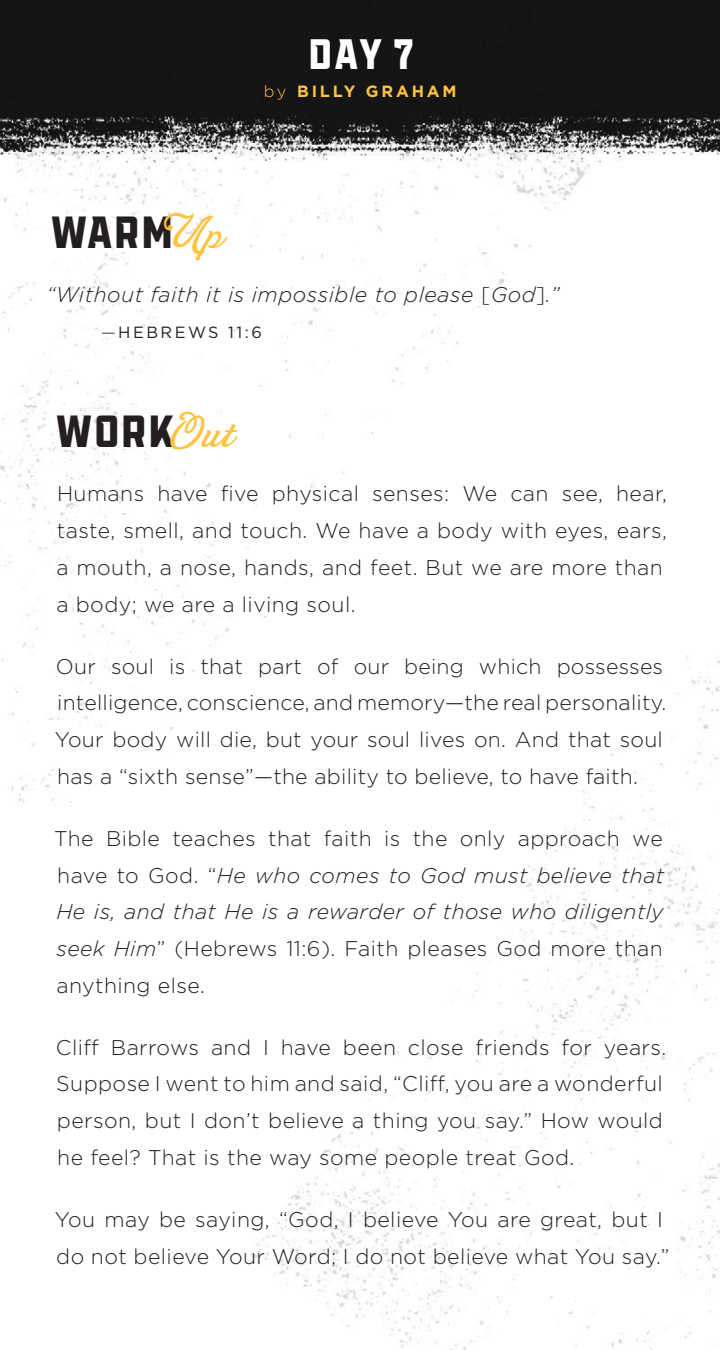
<style>
.page{position:relative;width:720px;height:1350px;background:#fff}
.page>*{position:absolute;margin:0;border:0;box-sizing:border-box;transform-origin:0 0}
.t1{font:45px "Jawbreak Sans Cut";letter-spacing:.05em;color:#231f20}
.t2{font:42.5px "Jawbreak Sans Cut";color:#fff}
.t3{font:300 21.25px/36.8px "Gotham";letter-spacing:.02em;color:#231f20}
.t4{font:italic 300 21.25px "Gotham";letter-spacing:.025em;color:#231f20}
.t5{font:700 16.25px "Gotham";letter-spacing:.175em;color:#fec340}
.t6{font:16.25px "Gotham";letter-spacing:.15em;color:#231f20}
.s1{font-weight:300}
.s2{font-family:"Bambola";color:#fec340}
.s3{font-style:normal}
.s4{font-family:"Jawbreak Sans"}
.s5{font-style:italic}
</style>
<div class="page">
<img style="left:0;top:167px;width:720px;height:1183px">
<img style="left:0;top:0;width:720px;height:167px">
<h2 class="t2" style="left:309px;top:30px;width:107px">DAY 7</h2>
<p class="t5" style="left:264px;top:80px;width:194px"><span class="s1">by</span> BILLY GRAHAM</p>
<h1 class="t1" style="left:51px;top:206px;width:173px">WARM<span class="s2">Up</span></h1>
<p class="t4" style="left:47px;top:281px;width:514px">“Without faith it is impossible to please <span class="s3">[</span>God<span class="s3">]</span>.”</p>
<p class="t6" style="left:101px;top:322px;width:162px"><span class="s1">—</span>HEBREWS 11:6</p>
<h1 class="t1" style="left:56px;top:405px;width:179px">WO<span class="s4">r</span>K<span class="s2">Out</span></h1>
<p class="t3" style="left:56px;top:475px;width:612px">Humans have five physical senses: We can see, hear, taste, smell, and touch. We have a body with eyes, ears, a mouth, a nose, hands, and feet. But we are more than a body; we are a living soul.</p>
<p class="t3" style="left:55px;top:647px;width:613px">Our soul is that part of our being which possesses intelligence, conscience, and memory—the real personality.<br>Your body will die, but your soul lives on. And that soul has a “sixth sense”—the ability to believe, to have faith.</p>
<p class="t3" style="left:54px;top:819px;width:611px;text-align:justify">The Bible teaches that faith is the only approach we have to God. “<span class="s5">He who comes to God must believe that He is, and that He is a rewarder of those who diligently seek Him</span>” (Hebrews 11:6). Faith pleases God more than anything else.</p>
<p class="t3" style="left:56px;top:1028px;width:612px">Cliff Barrows and I have been close friends for years.<br>Suppose I went to him and said, “Cliff, you are a wonderful person, but I don’t believe a thing you say.” How would he feel? That is the way some people treat God.</p>
<p class="t3" style="left:55px;top:1200px;width:616px">You may be saying, “God, I believe You are great, but I do not believe Your Word; I do not believe what You say.”</p>
</div>
